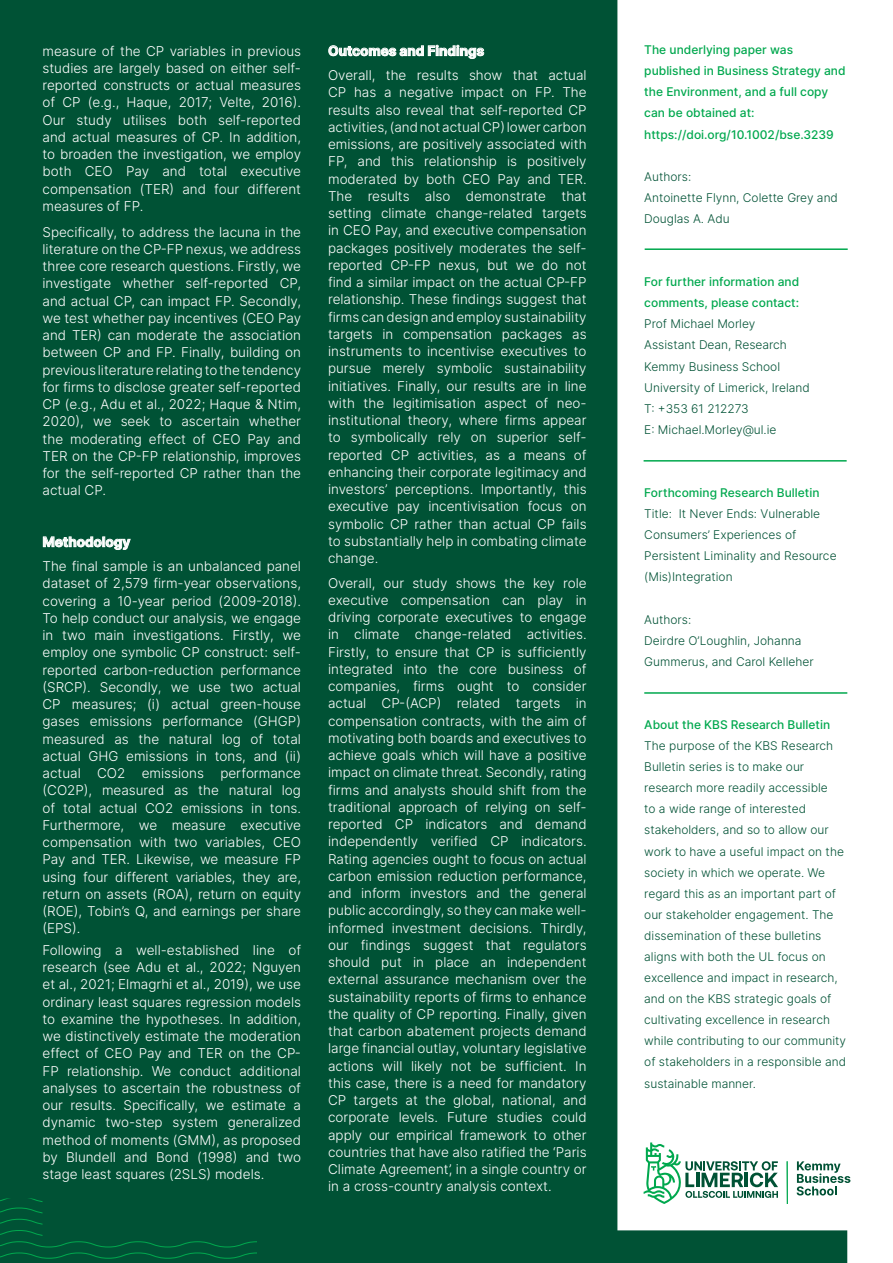
<style>
.page{position:relative;width:893px;height:1263px;background:#005235}
.page>*{position:absolute;margin:0;border:0;box-sizing:border-box;transform-origin:0 0}
.BodyText{font:13.5px/17.2px "Inter Light BETA";color:#fff;text-align:justify}
.BodyText-2{font:700 13.5px "Inter";color:#fff}
.IntroPara_Purple{font:12px/21.1px "Inter Light BETA";color:#005235}
.IntroPara_Purple-2{font:500 12px/21.1px "Inter";color:#00a84e}
</style>
<div class="page">
<div style="left:617px;top:0;width:276px;height:1263px;background:#fff"></div>
<hr style="left:645px;top:248px;width:203px;height:2px;background:#00a84e">
<hr style="left:644px;top:692px;width:203px;height:2px;background:#00a84e">
<hr style="left:644px;top:460px;width:203px;height:2px;background:#00a84e">
<svg style="left:644px;top:1142px;width:134px;height:62px;background:#bad8ca"></svg>
<svg style="left:797px;top:1161px;width:53px;height:34px"></svg>
<hr style="left:787px;top:1161px;width:1px;height:43px;background:#00a84e">
<svg style="left:0;top:1198px;width:257px;height:61px"></svg>
<svg style="left:43px;top:536px;width:88px;height:14px"></svg>
<svg style="left:328px;top:45px;width:156px;height:14px"></svg>
<p class="BodyText" style="left:43px;top:42px;width:260px">measure of the CP variables in previous studies are largely based on either self&shy;reported constructs or actual measures of CP (e.g., Haque, 2017; Velte, 2016).<br>Our study utilises both self-reported and actual measures of CP. In addition, to broaden the investigation, we employ both CEO Pay and total executive compensation (TER) and four different measures of FP.</p>
<p class="BodyText" style="left:43px;top:223px;width:260px">Specifically, to address the lacuna in the literature on the CP-FP nexus, we address three core research questions. Firstly, we investigate whether self-reported CP, and actual CP, can impact FP. Secondly, we test whether pay incentives (CEO Pay and TER) can moderate the association between CP and FP. Finally, building on previous literature relating to the tendency for firms to disclose greater self-reported CP (e.g., Adu et al., 2022; Haque &amp; Ntim, 2020), we seek to ascertain whether the moderating effect of CEO Pay and TER on the CP-FP relationship, improves for the self-reported CP rather than the actual CP.</p>
<p class="BodyText-2" style="left:43px;top:532px;width:89px">Methodology</p>
<p class="BodyText" style="left:43px;top:557px;width:260px">The final sample is an unbalanced panel dataset of 2,579 firm-year observations, covering a 10-year period (2009-2018).<br>To help conduct our analysis, we engage in two main investigations. Firstly, we employ one symbolic CP construct: self&shy;reported carbon-reduction performance (SRCP). Secondly, we use two actual CP measures; (i) actual green-house gases emissions performance (GHGP) measured as the natural log of total actual GHG emissions in tons, and (ii) actual CO2 emissions performance (CO2P), measured as the natural log of total actual CO2 emissions in tons.<br>Furthermore, we measure executive compensation with two variables, CEO Pay and TER. Likewise, we measure FP using four different variables, they are, return on assets (ROA), return on equity (ROE), Tobin’s Q, and earnings per share (EPS).</p>
<p class="BodyText" style="left:43px;top:941px;width:260px">Following a well-established line of research (see Adu et al., 2022; Nguyen et al., 2021; Elmagrhi et al., 2019), we use ordinary least squares regression models to examine the hypotheses. In addition, we distinctively estimate the moderation effect of CEO Pay and TER on the CP-FP relationship. We conduct additional analyses to ascertain the robustness of our results. Specifically, we estimate a dynamic two-step system generalized method of moments (GMM), as proposed by Blundell and Bond (1998) and two stage least squares (2SLS) models.</p>
<p class="BodyText-2" style="left:328px;top:41px;width:158px">Outcomes and Findings</p>
<p class="BodyText" style="left:328px;top:66px;width:260px">Overall, the results show that actual CP has a negative impact on FP. The results also reveal that self-reported CP activities, (and not actual CP) lower carbon emissions, are positively associated with FP, and this relationship is positively moderated by both CEO Pay and TER.<br>The results also demonstrate that setting climate change-related targets in CEO Pay, and executive compensation packages positively moderates the self&shy;reported CP-FP nexus, but we do not find a similar impact on the actual CP-FP relationship. These findings suggest that firms can design and employ sustainability targets in compensation packages as instruments to incentivise executives to pursue merely symbolic sustainability initiatives. Finally, our results are in line with the legitimisation aspect of neo&shy;institutional theory, where firms appear to symbolically rely on superior self&shy;reported CP activities, as a means of enhancing their corporate legitimacy and investors’ perceptions. Importantly, this executive pay incentivisation focus on symbolic CP rather than actual CP fails to substantially help in combating climate change.</p>
<p class="BodyText" style="left:328px;top:574px;width:260px">Overall, our study shows the key role executive compensation can play in driving corporate executives to engage in climate change-related activities.<br>Firstly, to ensure that CP is sufficiently integrated into the core business of companies, firms ought to consider actual CP-(ACP) related targets in compensation contracts, with the aim of motivating both boards and executives to achieve goals which will have a positive impact on climate threat. Secondly, rating firms and analysts should shift from the traditional approach of relying on self&shy;reported CP indicators and demand independently verified CP indicators.<br>Rating agencies ought to focus on actual carbon emission reduction performance, and inform investors and the general public accordingly, so they can make well&shy;informed investment decisions. Thirdly, our findings suggest that regulators should put in place an independent external assurance mechanism over the sustainability reports of firms to enhance the quality of CP reporting. Finally, given that carbon abatement projects demand large financial outlay, voluntary legislative actions will likely not be sufficient. In this case, there is a need for mandatory CP targets at the global, national, and corporate levels. Future studies could apply our empirical framework to other countries that have also ratified the ‘Paris Climate Agreement’, in a single country or in a cross-country analysis context.</p>
<p class="IntroPara_Purple-2" style="left:644px;top:39px;width:203px">The underlying paper was published in Business Strategy and the Environment, and a full copy can be obtained at:</p>
<p class="IntroPara_Purple-2" style="left:644px;top:123px;width:191px">https://doi.org/10.1002/bse.3239</p>
<p class="IntroPara_Purple" style="left:644px;top:166px;width:48px">Authors:</p>
<p class="IntroPara_Purple" style="left:644px;top:187px;width:195px">Antoinette Flynn, Colette Grey and<br>Douglas A. Adu</p>
<p class="IntroPara_Purple-2" style="left:644px;top:271px;width:156px">For further information and</p>
<p class="IntroPara_Purple-2" style="left:644px;top:292px;width:156px">comments, please contact:</p>
<p class="IntroPara_Purple" style="left:644px;top:313px;width:113px">Prof Michael Morley</p>
<p class="IntroPara_Purple" style="left:644px;top:334px;width:144px">Assistant Dean, Research</p>
<p class="IntroPara_Purple" style="left:644px;top:355px;width:137px">Kemmy Business School</p>
<p class="IntroPara_Purple" style="left:644px;top:376px;width:167px">University of Limerick, Ireland</p>
<p class="IntroPara_Purple" style="left:644px;top:398px;width:106px">T: +353 61 212273</p>
<p class="IntroPara_Purple" style="left:644px;top:419px;width:134px">E: Michael.Morley@ul.ie</p>
<p class="IntroPara_Purple-2" style="left:644px;top:482px;width:177px">Forthcoming Research Bulletin</p>
<p class="IntroPara_Purple" style="left:644px;top:503px;width:194px">Title: It Never Ends: Vulnerable<br>Consumers’ Experiences of<br>Persistent Liminality and Resource (Mis)Integration</p>
<p class="IntroPara_Purple" style="left:644px;top:608px;width:48px">Authors:</p>
<p class="IntroPara_Purple" style="left:644px;top:630px;width:171px">Deirdre O’Loughlin, Johanna<br>Gummerus, and Carol Kelleher</p>
<p class="IntroPara_Purple-2" style="left:644px;top:714px;width:187px">About the KBS Research Bulletin</p>
<p class="IntroPara_Purple" style="left:644px;top:735px;width:203px">The purpose of the KBS Research<br>Bulletin series is to make our research more readily accessible<br>to a wide range of interested stakeholders, and so to allow our work to have a useful impact on the society in which we operate. We regard this as an important part of our stakeholder engagement. The dissemination of these bulletins aligns with both the UL focus on excellence and impact in research, and on the KBS strategic goals of cultivating excellence in research while contributing to our community of stakeholders in a responsible and sustainable manner.</p>
</div>
